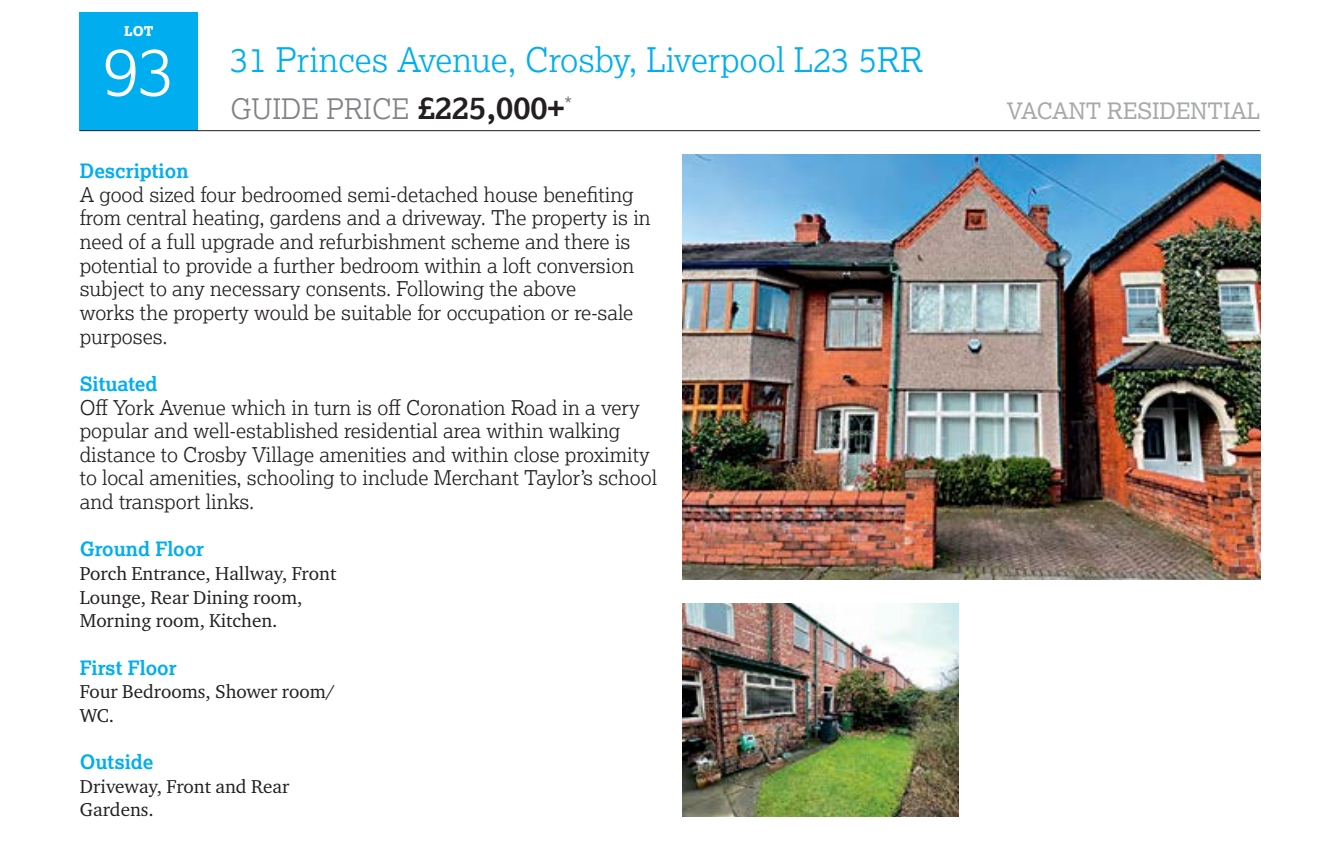
<style>
.page{position:relative;width:1340px;height:855px;background:#fff}
.page>*{position:absolute;margin:0;border:0;box-sizing:border-box;transform-origin:0 0}
.t1{font:300 67.5px "Lexia";color:#fff}
.t2{font:300 33.75px "Lexia";color:#00aeef}
.t3{font:300 28.12px "Lexia";color:#808285}
.t4{font:22.5px "Lexia";color:#a7a9ac}
.t5{font:300 20.25px/23.6px "Lexia";color:#231f20}
.t6{font:20.25px "Lexia";color:#808285}
.t7{font:700 19.8px "Lexia";color:#00aeef}
.t8{font:19.12px/23.6px "Charter ITC Pro";color:#231f20}
.t9{font:800 13.5px "Lexia";color:#fff}
.s1{font-weight:700;font-size:31.5px;color:#231f20}
</style>
<div class="page">
<div style="left:80px;top:13px;width:118px;height:118px;background:#00aeef"></div>
<hr style="left:80px;top:130px;width:1180px;height:1px;background:#231f20">
<img style="left:682px;top:603px;width:276px;height:213px">
<img style="left:682px;top:155px;width:578px;height:425px">
<p class="t9" style="left:124px;top:23px;width:31px">LOT</p>
<h1 class="t1" style="left:103px;top:28px;width:74px">93</h1>
<h2 class="t2" style="left:230px;top:38px;width:694px">31 Princes Avenue, Crosby, Liverpool L23 5RR</h2>
<h3 class="t3" style="left:230px;top:91px;width:335px">GUIDE PRICE <span class="s1">£225,000+</span></h3>
<p class="t4" style="left:1006px;top:97px;width:255px">VACANT RESIDENTIAL</p>
<p class="t6" style="left:564px;top:92px;width:9px">*</p>
<p class="t7" style="left:80px;top:158px;width:110px">Description</p>
<p class="t5" style="left:80px;top:182px;width:572px">A good sized four bedroomed semi-detached house benefiting from central heating, gardens and a driveway. The property is in need of a full upgrade and refurbishment scheme and there is potential to provide a further bedroom within a loft conversion subject to any necessary consents. Following the above<br>works the property would be suitable for occupation or re-sale purposes.</p>
<p class="t7" style="left:80px;top:371px;width:79px">Situated</p>
<p class="t5" style="left:80px;top:395px;width:579px">Off York Avenue which in turn is off Coronation Road in a very popular and well-established residential area within walking distance to Crosby Village amenities and within close proximity to local amenities, schooling to include Merchant Taylor’s school and transport links.</p>
<p class="t7" style="left:80px;top:536px;width:126px">Ground Floor</p>
<p class="t8" style="left:80px;top:561px;width:258px">Porch Entrance, Hallway, Front<br>Lounge, Rear Dining room,<br>Morning room, Kitchen.</p>
<p class="t7" style="left:80px;top:655px;width:98px">First Floor</p>
<p class="t8" style="left:80px;top:679px;width:257px">Four Bedrooms, Shower room/<br>WC.</p>
<p class="t7" style="left:80px;top:749px;width:75px">Outside</p>
<p class="t8" style="left:80px;top:774px;width:211px">Driveway, Front and Rear<br>Gardens.</p>
</div>
